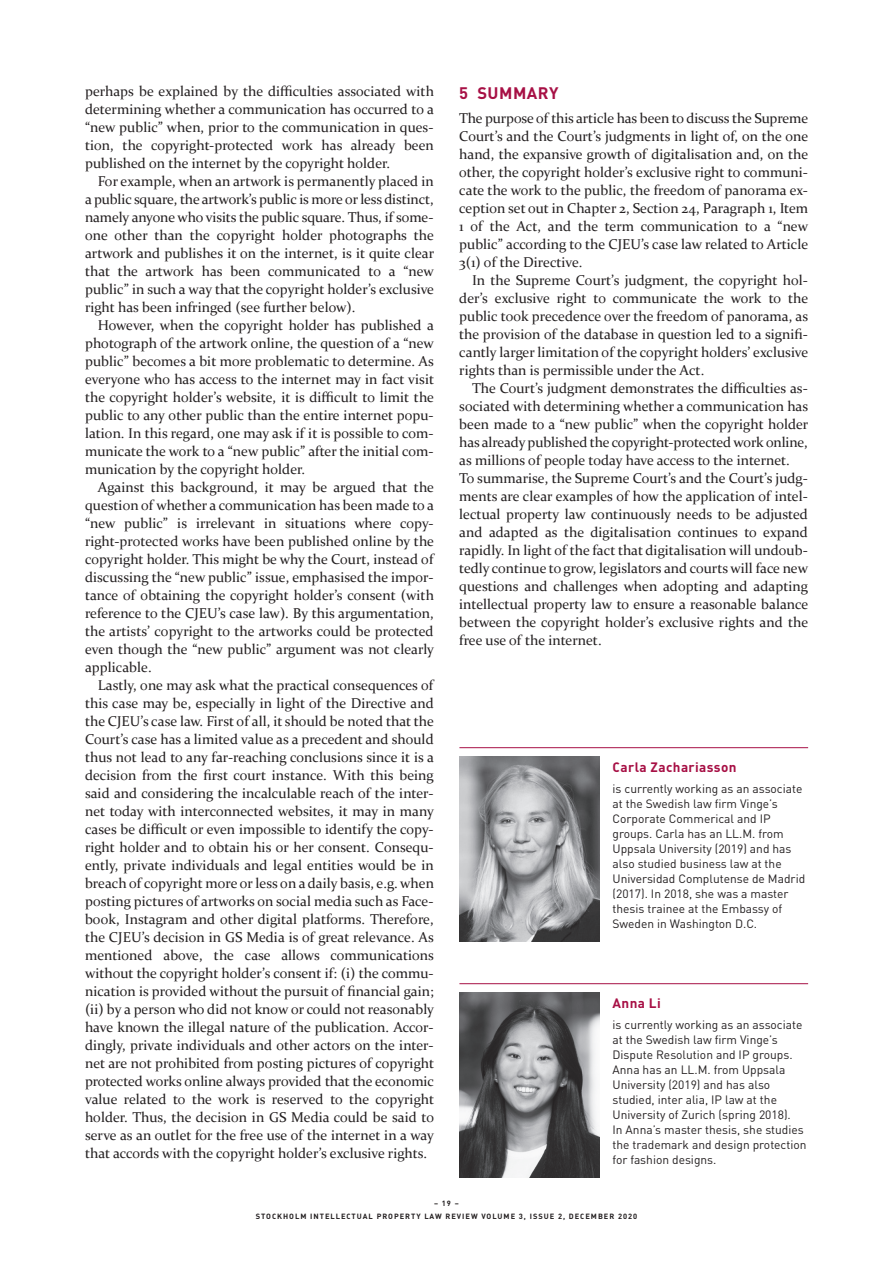
<style>
.page{position:relative;width:893px;height:1263px;background:#fff}
.page>*{position:absolute;margin:0;border:0;box-sizing:border-box;transform-origin:0 0}
.t1{font:700 16.5px "DIN";letter-spacing:.03em;color:#a71045}
.t2{font:14.25px/18px "Constantia";color:#231f20;text-align:justify}
.t3{font:700 13.5px "DIN";letter-spacing:.03em;color:#a71045}
.t4{font:12px/15px "DIN";color:#231f20}
.t5{font:700 7.5px/13.5px "DIN";letter-spacing:.13em;color:#231f20;text-align:center}
</style>
<div class="page">
<img style="left:459px;top:992px;width:141px;height:185px">
<hr style="left:459px;top:983px;width:349px;height:1px;background:#a71045">
<img style="left:459px;top:756px;width:141px;height:185px">
<hr style="left:459px;top:747px;width:349px;height:1px;background:#a71045">
<p class="t2" style="left:85px;top:81px;width:351px">perhaps be explained by the difficulties associated with determining whether a communication has occurred to a “new public” when, prior to the communication in ques&shy;tion, the copyright-protected work has already been published on the internet by the copyright holder.</p>
<p class="t2" style="left:85px;top:171px;width:351px;text-indent:13px">For example, when an artwork is permanently placed in a public square, the artwork’s public is more or less distinct, namely anyone who visits the public square. Thus, if some&shy;one other than the copyright holder photographs the artwork and publishes it on the internet, is it quite clear that the artwork has been communicated to a “new public” in such a way that the copyright holder’s exclusive right has been infringed (see further below).</p>
<p class="t2" style="left:85px;top:315px;width:351px;text-indent:13px">However, when the copyright holder has published a photograph of the artwork online, the question of a “new public” becomes a bit more problematic to determine. As everyone who has access to the internet may in fact visit the copyright holder’s website, it is difficult to limit the public to any other public than the entire internet popu&shy;lation. In this regard, one may ask if it is possible to com&shy;municate the work to a “new public” after the initial com&shy;munication by the copyright holder.</p>
<p class="t2" style="left:85px;top:477px;width:351px;text-indent:13px">Against this background, it may be argued that the question of whether a communication has been made to a “new public” is irrelevant in situations where copy&shy;right-protected works have been published online by the copyright holder. This might be why the Court, instead of discussing the “new public” issue, emphasised the impor&shy;tance of obtaining the copyright holder’s consent (with reference to the CJEU’s case law). By this argumentation, the artists’ copyright to the artworks could be protected even though the “new public” argument was not clearly applicable.</p>
<p class="t2" style="left:85px;top:675px;width:351px;text-indent:13px">Lastly, one may ask what the practical consequences of this case may be, especially in light of the Directive and the CJEU’s case law. First of all, it should be noted that the Court’s case has a limited value as a precedent and should thus not lead to any far-reaching conclusions since it is a decision from the first court instance. With this being said and considering the incalculable reach of the inter&shy;net today with interconnected websites, it may in many cases be difficult or even impossible to identify the copy&shy;right holder and to obtain his or her consent. Consequ&shy;ently, private individuals and legal entities would be in breach of copyright more or less on a daily basis, e.g. when posting pictures of artworks on social media such as Face&shy;book, Instagram and other digital platforms. Therefore, the CJEU’s decision in GS Media is of great relevance. As mentioned above, the case allows communications without the copyright holder’s consent if: (i) the commu&shy;nication is provided without the pursuit of financial gain; (ii) by a person who did not know or could not reasonably have known the illegal nature of the publication. Accor&shy;dingly, private individuals and other actors on the inter&shy;net are not prohibited from posting pictures of copyright protected works online always provided that the economic value related to the work is reserved to the copyright holder. Thus, the decision in GS Media could be said to serve as an outlet for the free use of the internet in a way that accords with the copyright holder’s exclusive rights.</p>
<p class="t1" style="left:459px;top:82px;width:101px">5 SUMMARY</p>
<p class="t2" style="left:459px;top:109px;width:351px">The purpose of this article has been to discuss the Supreme Court’s and the Court’s judgments in light of, on the one hand, the expansive growth of digitalisation and, on the other, the copyright holder’s exclusive right to communi&shy;cate the work to the public, the freedom of panorama ex&shy;ception set out in Chapter 2, Section 24, Paragraph 1, Item 1 of the Act, and the term communication to a “new public” according to the CJEU’s case law related to Article 3(1) of the Directive.</p>
<p class="t2" style="left:459px;top:271px;width:351px;text-indent:13px">In the Supreme Court’s judgment, the copyright hol&shy;der’s exclusive right to communicate the work to the public took precedence over the freedom of panorama, as the provision of the database in question led to a signifi&shy;cantly larger limitation of the copyright holders’ exclusive rights than is permissible under the Act.</p>
<p class="t2" style="left:459px;top:379px;width:351px;text-align:left;text-indent:13px">The Court’s judgment demonstrates the difficulties as&shy;sociated with determining whether a communication has been made to a “new public” when the copyright holder has already published the copyright-protected work online, as millions of people today have access to the internet.<br>To summarise, the Supreme Court’s and the Court’s judg&shy;ments are clear examples of how the application of intel&shy;lectual property law continuously needs to be adjusted and adapted as the digitalisation continues to expand rapidly. In light of the fact that digitalisation will undoub&shy;tedly continue to grow, legislators and courts will face new questions and challenges when adopting and adapting intellectual property law to ensure a reasonable balance between the copyright holder’s exclusive rights and the free use of the internet.</p>
<p class="t3" style="left:612px;top:758px;width:126px">Carla Zachariasson</p>
<p class="t4" style="left:612px;top:781px;width:194px">is currently working as an associate at the Swedish law firm Vinge’s<br>Corporate Commerical and IP groups. Carla has an LL.M. from<br>Uppsala University (2019) and has also studied business law at the<br>Universidad Complutense de Madrid (2017). In 2018, she was a master thesis trainee at the Embassy of<br>Sweden in Washington D.C.</p>
<p class="t3" style="left:612px;top:994px;width:50px">Anna Li</p>
<p class="t4" style="left:612px;top:1017px;width:196px">is currently working as an associate at the Swedish law firm Vinge’s<br>Dispute Resolution and IP groups.<br>Anna has an LL.M. from Uppsala<br>University (2019) and has also studied, inter alia, IP law at the<br>University of Zurich (spring 2018).<br>In Anna’s master thesis, she studies the trademark and design protection for fashion designs.</p>
<p class="t5" style="left:256px;top:1196px;width:383px">– 19 –<br>STOCKHOLM INTELLECTUAL PROPERTY LAW REVIEW VOLUME 3, ISSUE 2, DECEMBER 2020</p>
</div>
